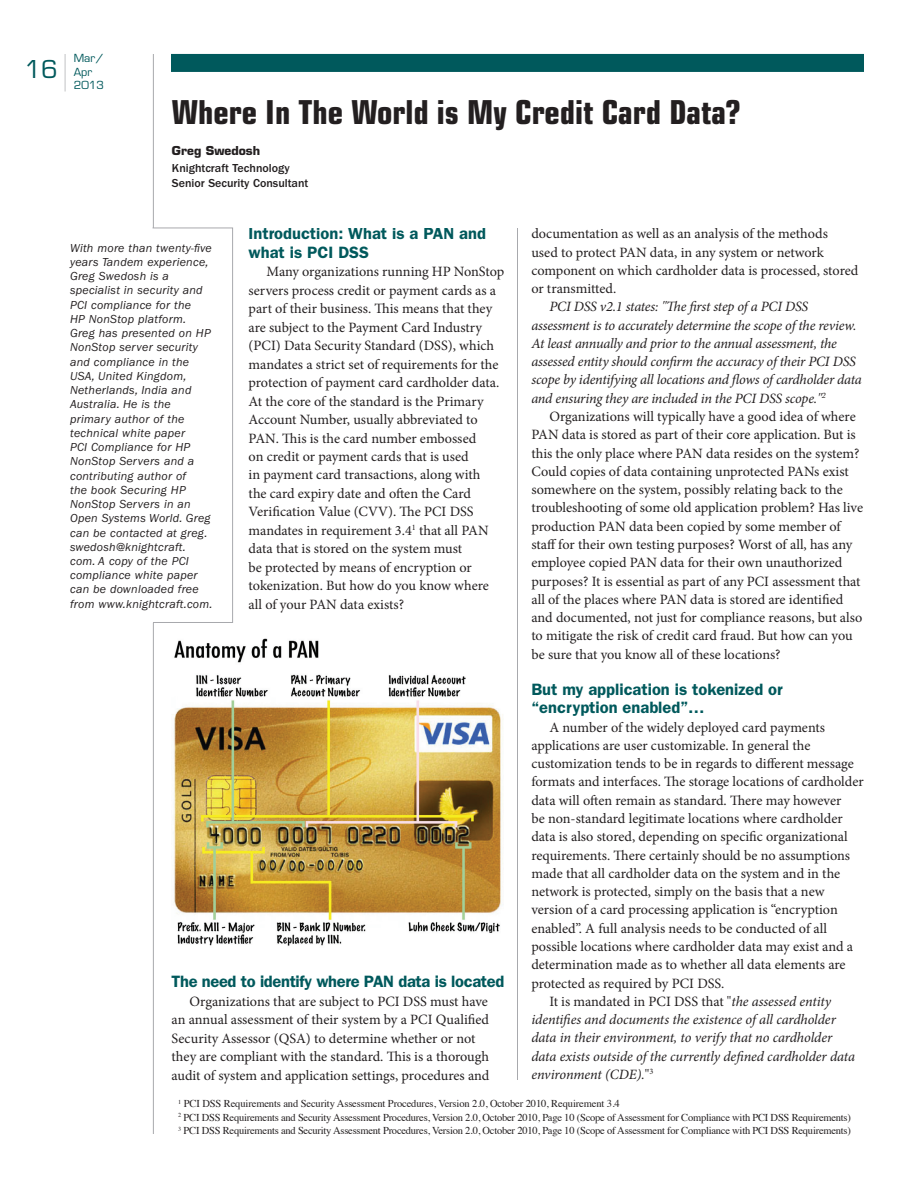
<style>
.page{position:relative;width:918px;height:1188px;background:#fff}
.page>*{position:absolute;margin:0;border:0;box-sizing:border-box;transform-origin:0 0}
.t1{font:700 condensed 33px "Eurostile LT Std";color:#231f20}
.t2{font:24px "Eurostile LT Std";color:#00595c}
.t3{font:600 16.5px/18.5px "ITC Franklin Gothic Std";color:#00595c}
.t4{font:600 16.5px "ITC Franklin Gothic Std";letter-spacing:-.02em;color:#00595c}
.t5{font:14.25px/18.5px "Minion Pro";letter-spacing:-.005em;color:#231f20}
.t6{font:italic 14.25px/18.3px "Minion Pro";letter-spacing:-.015em;color:#231f20}
.t7{font:italic 12px/14.2px "ITC Franklin Gothic Std";letter-spacing:.02em;color:#231f20}
.t8{font:500 12px/14.2px "ITC Franklin Gothic Std";color:#231f20}
.t9{font:700 12px "Eurostile LT Std";color:#231f20}
.t10{font:10.8px/13.5px "Eurostile LT Std";color:#00595c}
.t11{font:10.5px/13.5px "Times";letter-spacing:-.02em;color:#231f20}
.s1{font-style:italic}
.s2{font-style:normal}
</style>
<div class="page">
<div style="left:171px;top:54px;width:693px;height:18px;background:#00595c"></div>
<hr style="left:517px;top:99px;width:1px;height:1035px;background:#a8a9ad">
<hr style="left:153px;top:54px;width:1px;height:1080px;background:#a8a9ad">
<hr style="left:65px;top:54px;width:1px;height:38px;background:#c1c2c4">
<div style="left:498px;top:1080px;width:41px;height:54px;background:#fff"></div>
<div style="left:152px;top:228px;width:81px;height:395px;border:1px solid #a8a9ad"></div>
<img style="left:172px;top:638px;width:331px;height:308px">
<h2 class="t2" style="left:25px;top:55px;width:35px">16</h2>
<p class="t10" style="left:74px;top:52px;width:32px">Mar/<br>Apr<br>2013</p>
<h1 class="t1" style="left:172px;top:92px;width:570px">Where In The World is My Credit Card Data?</h1>
<p class="t9" style="left:172px;top:143px;width:90px">Greg Swedosh</p>
<p class="t8" style="left:172px;top:162px;width:138px">Knightcraft Technology<br>Senior Security Consultant</p>
<p class="t7" style="left:70px;top:241px;width:144px">With more than twenty-five years Tandem experience,<br>Greg Swedosh is a specialist in security and<br>PCI compliance for the<br>HP NonStop platform.<br>Greg has presented on HP<br>NonStop server security and compliance in the<br>USA, United Kingdom,<br>Netherlands, India and<br>Australia. He is the primary author of the technical white paper<br>PCI Compliance for HP<br>NonStop Servers and a contributing author of<br>the book Securing HP<br>NonStop Servers in an<br>Open Systems World. Greg can be contacted at greg. swedosh@knightcraft. com. A copy of the PCI compliance white paper can be downloaded free from www.knightcraft.com.</p>
<p class="t3" style="left:249px;top:224px;width:239px">Introduction: What is a PAN and what is PCI DSS</p>
<p class="t5" style="left:249px;top:262px;width:257px;text-indent:18px">Many organizations running HP NonStop servers process credit or payment cards as a part of their business. This means that they are subject to the Payment Card Industry (PCI) Data Security Standard (DSS), which mandates a strict set of requirements for the protection of payment card cardholder data.<br>At the core of the standard is the Primary Account Number, usually abbreviated to PAN. This is the card number embossed<br>on credit or payment cards that is used<br>in payment card transactions, along with<br>the card expiry date and often the Card Verification Value (CVV). The PCI DSS mandates in requirement 3.4<sup>1</sup> that all PAN data that is stored on the system must<br>be protected by means of encryption or tokenization. But how do you know where all of your PAN data exists?</p>
<p class="t4" style="left:172px;top:972px;width:334px">The need to identify where PAN data is located</p>
<p class="t5" style="left:172px;top:992px;width:319px;text-indent:18px">Organizations that are subject to PCI DSS must have an annual assessment of their system by a PCI Qualified Security Assessor (QSA) to determine whether or not they are compliant with the standard. This is a thorough audit of system and application settings, procedures and</p>
<p class="t5" style="left:531px;top:225px;width:329px">documentation as well as an analysis of the methods<br>used to protect PAN data, in any system or network component on which cardholder data is processed, stored or transmitted.</p>
<p class="t6" style="left:531px;top:298px;width:332px;text-indent:18px">PCI DSS v2.1 states: "The first step of a PCI DSS assessment is to accurately determine the scope of the review.<br>At least annually and prior to the annual assessment, the assessed entity should confirm the accuracy of their PCI DSS scope by identifying all locations and flows of cardholder data and ensuring they are included in the PCI DSS scope."<sup>2</sup></p>
<p class="t5" style="left:531px;top:407px;width:333px;text-indent:18px">Organizations will typically have a good idea of where PAN data is stored as part of their core application. But is this the only place where PAN data resides on the system?<br>Could copies of data containing unprotected PANs exist somewhere on the system, possibly relating back to the troubleshooting of some old application problem? Has live production PAN data been copied by some member of staff for their own testing purposes? Worst of all, has any employee copied PAN data for their own unauthorized purposes? It is essential as part of any PCI assessment that all of the places where PAN data is stored are identified and documented, not just for compliance reasons, but also to mitigate the risk of credit card fraud. But how can you be sure that you know all of these locations?</p>
<p class="t3" style="left:531px;top:680px;width:253px">But my application is tokenized or “encryption enabled”…</p>
<p class="t5" style="left:549px;top:718px;width:277px">A number of the widely deployed card payments</p>
<p class="t5" style="left:531px;top:736px;width:281px">applications are user customizable. In general the</p>
<p class="t5" style="left:531px;top:754px;width:324px">customization tends to be in regards to different message</p>
<p class="t5" style="left:531px;top:773px;width:334px">formats and interfaces. The storage locations of cardholder</p>
<p class="t5" style="left:531px;top:791px;width:311px">data will often remain as standard. There may however</p>
<p class="t5" style="left:531px;top:809px;width:313px">be non-standard legitimate locations where cardholder</p>
<p class="t5" style="left:531px;top:828px;width:318px">data is also stored, depending on specific organizational</p>
<p class="t5" style="left:531px;top:846px;width:320px">requirements. There certainly should be no assumptions</p>
<p class="t5" style="left:531px;top:864px;width:310px">made that all cardholder data on the system and in the</p>
<p class="t5" style="left:531px;top:882px;width:295px">network is protected, simply on the basis that a new</p>
<p class="t5" style="left:531px;top:901px;width:308px">version of a card processing application is “encryption</p>
<p class="t5" style="left:531px;top:919px;width:297px">enabled”. A full analysis needs to be conducted of all</p>
<p class="t5" style="left:531px;top:937px;width:323px">possible locations where cardholder data may exist and a</p>
<p class="t5" style="left:531px;top:956px;width:316px">determination made as to whether all data elements are</p>
<p class="t5" style="left:531px;top:974px;width:195px">protected as required by PCI DSS.</p>
<p class="t5" style="left:549px;top:992px;width:283px">It is mandated in PCI DSS that "<span class="s1">the assessed entity</span></p>
<p class="t6" style="left:531px;top:1010px;width:306px">identifies and documents the existence of all cardholder</p>
<p class="t6" style="left:531px;top:1029px;width:302px">data in their environment, to verify that no cardholder</p>
<p class="t6" style="left:531px;top:1047px;width:325px">data exists outside of the currently defined cardholder data</p>
<p class="t6" style="left:531px;top:1065px;width:124px">environment (CDE).<span class="s2">"</span><sup>3</sup></p>
<p class="t11" style="left:178px;top:1096px;width:674px"><sup>1</sup> PCI DSS Requirements and Security Assessment Procedures, Version 2.0, October 2010, Requirement 3.4<br><sup>2</sup> PCI DSS Requirements and Security Assessment Procedures, Version 2.0, October 2010, Page 10 (Scope of Assessment for Compliance with PCI DSS Requirements)<br><sup>3</sup> PCI DSS Requirements and Security Assessment Procedures, Version 2.0, October 2010, Page 10 (Scope of Assessment for Compliance with PCI DSS Requirements)</p>
</div>
